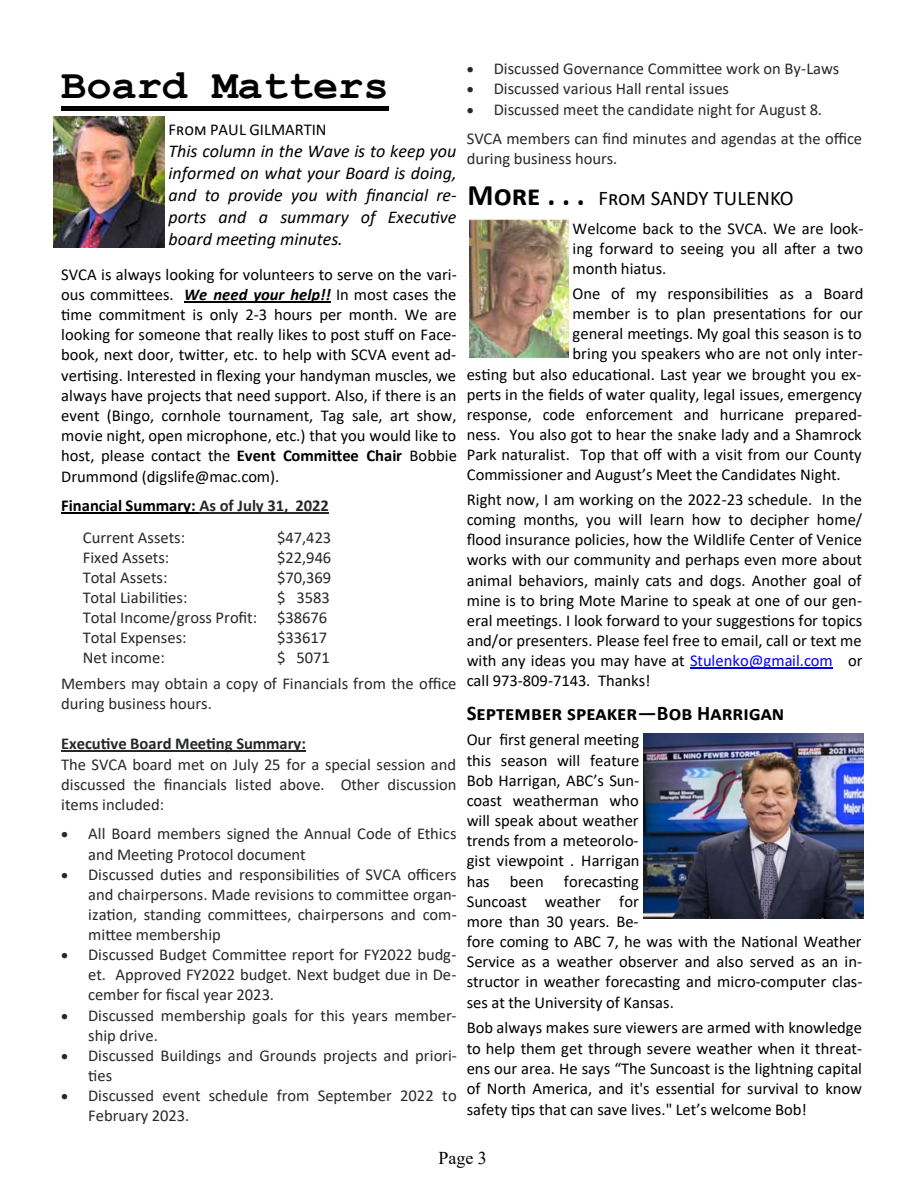
<style>
.page{position:relative;width:918px;height:1188px;background:#fff}
.page>*{position:absolute;margin:0;border:0;box-sizing:border-box;transform-origin:0 0}
.t1{font:700 42.15px "Courier New";color:#000}
.t2{font:700 20.85px "Calibri";color:#000}
.t3{font:20.85px "Calibri";color:#000}
.t4{font:italic 18px/21.9px "Calibri";letter-spacing:.005em;color:#000;text-align:justify}
.t5{font:18px "Times New Roman";color:#000}
.t6{font:16.65px "Calibri";color:#000}
.t7{font:16.65px "Calibri";letter-spacing:-.005em;color:#26282a}
.t8{font:700 16.65px "Calibri";letter-spacing:-.005em;color:#000}
.t9{font:700 16.65px "Calibri";letter-spacing:-.005em;color:#26282a}
.t10{font:16.5px/20.1px "Calibri";color:#000;text-align:justify}
.t11{font:16.5px/20.1px "Calibri";color:#26282a}
.s1{font-weight:700;font-style:italic}
.s2{font-weight:700}
.s3{color:#26282a}
.s4{font-weight:700;font-size:29.85px}
.s5{color:#00f}
</style>
<div class="page">
<div style="left:61px;top:106px;width:328px;height:5px;background:#000"></div>
<hr style="left:184px;top:302px;width:147px;height:1px;background:#000">
<hr style="left:61px;top:512px;width:138px;height:1px;background:#000">
<hr style="left:199px;top:512px;width:130px;height:1px;background:#26282a">
<hr style="left:61px;top:751px;width:245px;height:1px;background:#26282a">
<hr style="left:690px;top:668px;width:143px;height:1px;background:#00f">
<img style="left:54px;top:117px;width:110px;height:130px">
<img style="left:469px;top:219px;width:99px;height:139px">
<img style="left:644px;top:734px;width:220px;height:185px">
<h1 class="t1" style="left:61px;top:59px;width:329px">Board Matters</h1>
<p class="t10" style="left:169px;top:119px;width:159px">From PAUL GILMARTIN</p>
<p class="t4" style="left:169px;top:139px;width:290px">This column in the Wave is to keep you informed on what your Board is doing, and to provide you with financial re&shy;ports and a summary of Executive board meeting minutes.</p>
<p class="t6" style="left:61px;top:263px;width:397px">SVCA is always looking for volunteers to serve on the vari-</p>
<p class="t10" style="left:61px;top:284px;width:397px">ous committees. <span class="s1">We need your help!!</span> In most cases the time commitment is only 2-3 hours per month. We are looking for someone that really likes to post stuff on Face&shy;book, next door, twitter, etc. to help with SCVA event ad&shy;vertising. Interested in flexing your handyman muscles, we</p>
<p class="t6" style="left:61px;top:384px;width:397px">always have projects that need support. Also, if there is an</p>
<p class="t10" style="left:61px;top:405px;width:397px">event (Bingo, cornhole tournament, Tag sale, art show, movie night, open microphone, etc.) that you would like to host, please contact the <span class="s2">Event Committee Chair</span> Bobbie Drummond (digslife@mac.com).</p>
<p class="t8" style="left:61px;top:493px;width:269px">Financial Summary: <span class="s3">As of July 31, 2022</span></p>
<p class="t11" style="left:83px;top:527px;width:104px">Current Assets:</p>
<p class="t11" style="left:277px;top:527px;width:56px">$47,423</p>
<p class="t11" style="left:83px;top:547px;width:88px">Fixed Assets:</p>
<p class="t11" style="left:277px;top:547px;width:56px">$22,946</p>
<p class="t11" style="left:83px;top:567px;width:86px">Total Assets:</p>
<p class="t11" style="left:277px;top:567px;width:56px">$70,369</p>
<p class="t11" style="left:83px;top:587px;width:106px">Total Liabilities:</p>
<p class="t11" style="left:277px;top:587px;width:54px">$ 3583</p>
<p class="t7" style="left:83px;top:606px;width:246px">Total Income/gross Profit: $38676</p>
<p class="t11" style="left:83px;top:627px;width:105px">Total Expenses:</p>
<p class="t11" style="left:277px;top:627px;width:51px">$33617</p>
<p class="t11" style="left:83px;top:647px;width:84px">Net income:</p>
<p class="t11" style="left:61px;top:644px;width:397px;line-height:26px;text-indent:216px">$ 5071<br>Members may obtain a copy of Financials from the office</p>
<p class="t11" style="left:61px;top:693px;width:152px">during business hours.</p>
<p class="t9" style="left:61px;top:732px;width:246px">Executive Board Meeting Summary:</p>
<p class="t11" style="left:61px;top:754px;width:397px;text-align:justify">The SVCA board met on July 25 for a special session and discussed the financials listed above. Other discussion items included:</p>
<p class="t11" style="left:61px;top:823px;width:397px">• All Board members signed the Annual Code of Ethics</p>
<p class="t7" style="left:88px;top:842px;width:219px">and Meeting Protocol document</p>
<p class="t11" style="left:88px;top:864px;width:370px;text-align:justify;text-indent:-27px">• Discussed duties and responsibilities of SVCA officers and chairpersons. Made revisions to committee organ&shy;ization, standing committees, chairpersons and com&shy;mittee membership</p>
<p class="t11" style="left:61px;top:944px;width:397px">• Discussed Budget Committee report for FY2022 budg-</p>
<p class="t7" style="left:88px;top:963px;width:370px">et. Approved FY2022 budget. Next budget due in De-</p>
<p class="t11" style="left:88px;top:984px;width:187px">cember for fiscal year 2023.</p>
<p class="t11" style="left:88px;top:1005px;width:370px;text-indent:-27px">• Discussed membership goals for this years member&shy;ship drive.</p>
<p class="t11" style="left:88px;top:1045px;width:370px;text-indent:-27px">• Discussed Buildings and Grounds projects and priori&shy;ties</p>
<p class="t11" style="left:88px;top:1085px;width:370px;text-indent:-27px">• Discussed event schedule from September 2022 to<br>February 2023.</p>
<p class="t11" style="left:467px;top:58px;width:374px">• Discussed Governance Committee work on By-Laws</p>
<p class="t11" style="left:467px;top:78px;width:264px">• Discussed various Hall rental issues</p>
<p class="t11" style="left:467px;top:94px;width:397px;line-height:29.1px">• Discussed meet the candidate night for August 8.<br>SVCA members can find minutes and agendas at the office</p>
<p class="t7" style="left:467px;top:147px;width:152px">during business hours.</p>
<p class="t3" style="left:467px;top:184px;width:328px"><span class="s4">More . . .</span> From SANDY TULENKO</p>
<p class="t10" style="left:573px;top:218px;width:293px">Welcome back to the SVCA. We are look&shy;ing forward to seeing you all after a two</p>
<p class="t6" style="left:573px;top:257px;width:95px">month hiatus.</p>
<p class="t10" style="left:467px;top:283px;width:398px;text-align:right">One of my responsibilities as a Board<br>member is to plan presentations for our<br>general meetings. My goal this season is to<br>bring you speakers who are not only inter-<br>esting but also educational. Last year we brought you ex-</p>
<p class="t6" style="left:467px;top:383px;width:397px">perts in the fields of water quality, legal issues, emergency</p>
<p class="t10" style="left:467px;top:404px;width:397px">response, code enforcement and hurricane prepared&shy;ness. You also got to hear the snake lady and a Shamrock Park naturalist. Top that off with a visit from our County Commissioner and August’s Meet the Candidates Night.</p>
<p class="t6" style="left:467px;top:488px;width:397px">Right now, I am working on the 2022-23 schedule. In the</p>
<p class="t10" style="left:467px;top:509px;width:397px">coming months, you will learn how to decipher home/ flood insurance policies, how the Wildlife Center of Venice works with our community and perhaps even more about animal behaviors, mainly cats and dogs. Another goal of mine is to bring Mote Marine to speak at one of our gen-</p>
<p class="t6" style="left:467px;top:609px;width:397px">eral meetings. I look forward to your suggestions for topics</p>
<p class="t10" style="left:467px;top:630px;width:397px">and/or presenters. Please feel free to email, call or text me with any ideas you may have at <span class="s5">Stulenko@gmail.com</span> or call 973-809-7143. Thanks!</p>
<p class="t2" style="left:467px;top:698px;width:319px">September speaker—Bob Harrigan</p>
<p class="t6" style="left:467px;top:728px;width:174px">Our first general meeting</p>
<p class="t10" style="left:467px;top:750px;width:397px;text-align:left">this season will feature<br>Bob Harrigan, ABC’s Sun-<br>coast weatherman who<br>will speak about weather<br>trends from a meteorolo-<br>gist viewpoint . Harrigan<br>has been forecasting<br>Suncoast weather for<br>more than 30 years. Be-<br>fore coming to ABC 7, he was with the National Weather<br>Service as a weather observer and also served as an in&shy;structor in weather forecasting and micro-computer clas&shy;ses at the University of Kansas.</p>
<p class="t10" style="left:467px;top:1018px;width:397px">Bob always makes sure viewers are armed with knowledge to help them get through severe weather when it threat&shy;ens our area. He says “The Suncoast is the lightning capital</p>
<p class="t6" style="left:467px;top:1077px;width:397px">of North America, and it's essential for survival to know</p>
<p class="t10" style="left:467px;top:1099px;width:342px">safety tips that can save lives." Let’s welcome Bob!</p>
<p class="t5" style="left:438px;top:1146px;width:50px">Page 3</p>
</div>
